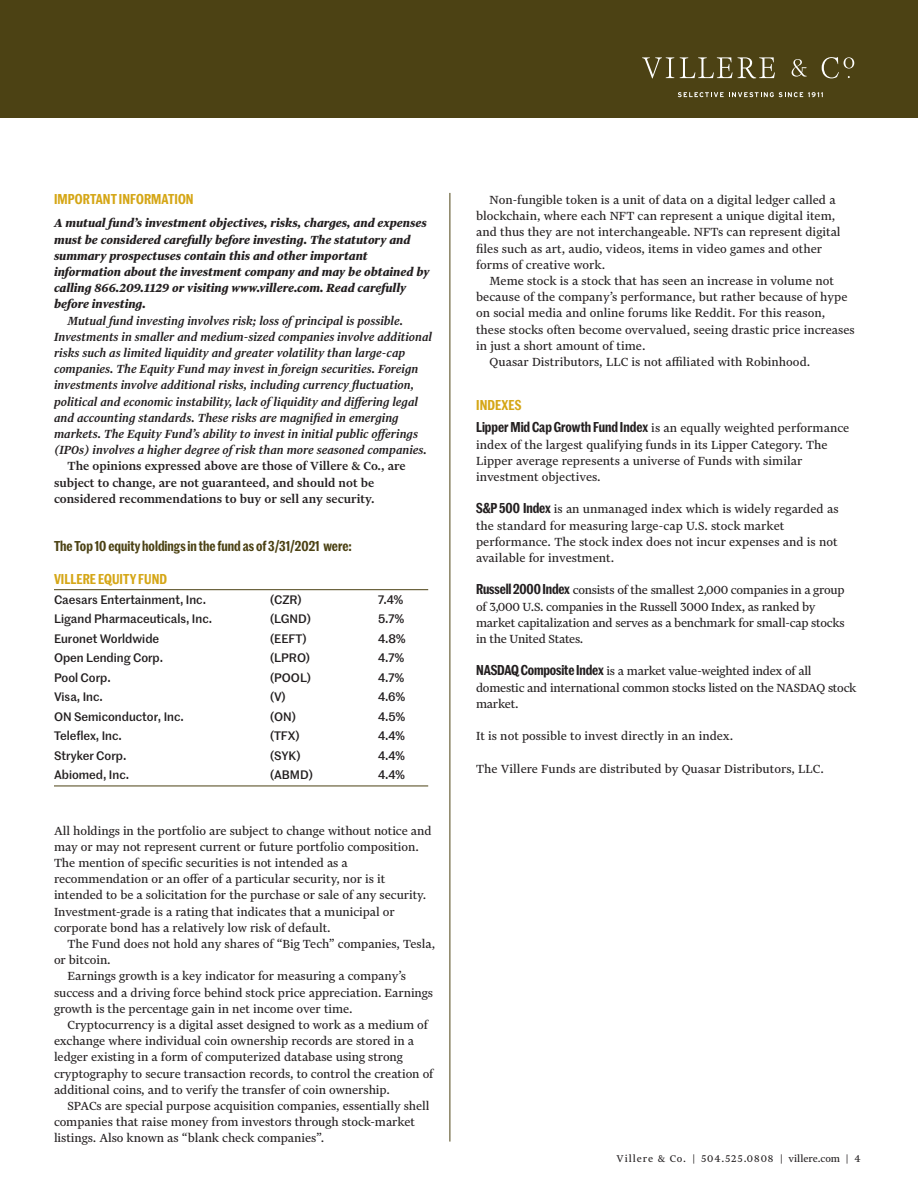
<style>
.page{position:relative;width:918px;height:1188px;background:#fff}
.page>*{position:absolute;margin:0;border:0;box-sizing:border-box;transform-origin:0 0}
.t1{font:13.95px/16.2px "Financier Text";letter-spacing:-.005em;color:#231f20}
.t2{font:italic 500 13.95px/16.2px "Financier Text";color:#231f20}
.t3{font:italic 700 13.95px/16.2px "Financier Text";color:#231f20}
.t4{font:500 13.95px/16.2px "Financier Text";color:#231f20}
.t5{font:600 13.95px "Marr Sans Cond";color:#4c4214}
.t6{font:600 13.95px "Marr Sans Cond";letter-spacing:.005em;color:#d5a616}
.t7{font:500 12px "Marr Sans";color:#231f20}
.t8{font:11.7px "Financier Text";letter-spacing:.08em;color:#231f20}
.s1{font-family:"Marr Sans Cond";font-weight:600}
</style>
<div class="page">
<div style="left:0;top:0;width:918px;height:117px;background:#4c4214"></div>
<hr style="left:54px;top:589px;width:374px;height:1px;background:#4c4214">
<hr style="left:54px;top:786px;width:374px;height:1px;background:#4c4214">
<hr style="left:450px;top:193px;width:1px;height:949px;background:#4c4214">
<svg style="left:642px;top:57px;width:32px;height:21px"></svg>
<svg style="left:680px;top:57px;width:95px;height:21px"></svg>
<svg style="left:792px;top:59px;width:15px;height:18px"></svg>
<svg style="left:822px;top:57px;width:32px;height:21px"></svg>
<svg style="left:678px;top:92px;width:145px;height:5px"></svg>
<p class="t6" style="left:54px;top:189px;width:141px">IMPORTANT INFORMATION</p>
<p class="t3" style="left:54px;top:215px;width:377px">A mutual fund’s investment objectives, risks, charges, and expenses must be considered carefully before investing. The statutory and summary prospectuses contain this and other important information about the investment company and may be obtained by calling 866.209.1129 or visiting www.villere.com. Read carefully before investing.</p>
<p class="t2" style="left:54px;top:312px;width:380px;text-indent:14px">Mutual fund investing involves risk; loss of principal is possible.<br>Investments in smaller and medium-sized companies involve additional risks such as limited liquidity and greater volatility than large-cap companies. The Equity Fund may invest in foreign securities. Foreign investments involve additional risks, including currency fluctuation, political and economic instability, lack of liquidity and differing legal and accounting standards. These risks are magnified in emerging markets. The Equity Fund’s ability to invest in initial public offerings (IPOs) involves a higher degree of risk than more seasoned companies.</p>
<p class="t4" style="left:54px;top:458px;width:353px;text-indent:14px">The opinions expressed above are those of Villere &amp; Co., are subject to change, are not guaranteed, and should not be considered recommendations to buy or sell any security.</p>
<p class="t5" style="left:54px;top:536px;width:299px">The Top 10 equity holdings in the fund as of 3/31/2021 were:</p>
<p class="t6" style="left:54px;top:569px;width:114px">VILLERE EQUITY FUND</p>
<p class="t7" style="left:54px;top:591px;width:154px">Caesars Entertainment, Inc.</p>
<p class="t7" style="left:270px;top:591px;width:33px">(CZR)</p>
<p class="t7" style="left:378px;top:591px;width:27px">7.4%</p>
<p class="t7" style="left:54px;top:610px;width:160px">Ligand Pharmaceuticals, Inc.</p>
<p class="t7" style="left:270px;top:610px;width:42px">(LGND)</p>
<p class="t7" style="left:378px;top:610px;width:28px">5.7%</p>
<p class="t7" style="left:54px;top:630px;width:107px">Euronet Worldwide</p>
<p class="t7" style="left:270px;top:630px;width:38px">(EEFT)</p>
<p class="t7" style="left:378px;top:630px;width:29px">4.8%</p>
<p class="t7" style="left:54px;top:649px;width:111px">Open Lending Corp.</p>
<p class="t7" style="left:270px;top:649px;width:42px">(LPRO)</p>
<p class="t7" style="left:378px;top:649px;width:28px">4.7%</p>
<p class="t7" style="left:54px;top:669px;width:58px">Pool Corp.</p>
<p class="t7" style="left:270px;top:669px;width:43px">(POOL)</p>
<p class="t7" style="left:378px;top:669px;width:28px">4.7%</p>
<p class="t7" style="left:54px;top:688px;width:50px">Visa, Inc.</p>
<p class="t7" style="left:270px;top:688px;width:17px">(V)</p>
<p class="t7" style="left:378px;top:688px;width:29px">4.6%</p>
<p class="t7" style="left:54px;top:708px;width:131px">ON Semiconductor, Inc.</p>
<p class="t7" style="left:270px;top:708px;width:27px">(ON)</p>
<p class="t7" style="left:378px;top:708px;width:29px">4.5%</p>
<p class="t7" style="left:54px;top:727px;width:69px">Teleflex, Inc.</p>
<p class="t7" style="left:270px;top:727px;width:31px">(TFX)</p>
<p class="t7" style="left:378px;top:727px;width:28px">4.4%</p>
<p class="t7" style="left:54px;top:747px;width:74px">Stryker Corp.</p>
<p class="t7" style="left:270px;top:747px;width:32px">(SYK)</p>
<p class="t7" style="left:378px;top:747px;width:28px">4.4%</p>
<p class="t7" style="left:54px;top:766px;width:77px">Abiomed, Inc.</p>
<p class="t7" style="left:270px;top:766px;width:44px">(ABMD)</p>
<p class="t7" style="left:378px;top:766px;width:28px">4.4%</p>
<p class="t1" style="left:54px;top:822px;width:379px">All holdings in the portfolio are subject to change without notice and may or may not represent current or future portfolio composition.<br>The mention of specific securities is not intended as a recommendation or an offer of a particular security, nor is it intended to be a solicitation for the purchase or sale of any security.<br>Investment-grade is a rating that indicates that a municipal or corporate bond has a relatively low risk of default.</p>
<p class="t1" style="left:54px;top:936px;width:383px;text-indent:14px">The Fund does not hold any shares of “Big Tech” companies, Tesla, or bitcoin.</p>
<p class="t1" style="left:54px;top:968px;width:381px;text-indent:14px">Earnings growth is a key indicator for measuring a company’s success and a driving force behind stock price appreciation. Earnings growth is the percentage gain in net income over time.</p>
<p class="t1" style="left:54px;top:1017px;width:381px;text-indent:14px">Cryptocurrency is a digital asset designed to work as a medium of exchange where individual coin ownership records are stored in a ledger existing in a form of computerized database using strong cryptography to secure transaction records, to control the creation of additional coins, and to verify the transfer of coin ownership.</p>
<p class="t1" style="left:54px;top:1098px;width:377px;text-indent:14px">SPACs are special purpose acquisition companies, essentially shell companies that raise money from investors through stock-market listings. Also known as “blank check companies”.</p>
<p class="t1" style="left:476px;top:192px;width:366px;text-indent:14px">Non-fungible token is a unit of data on a digital ledger called a blockchain, where each NFT can represent a unique digital item, and thus they are not interchangeable. NFTs can represent digital files such as art, audio, videos, items in video games and other forms of creative work.</p>
<p class="t1" style="left:476px;top:273px;width:380px;text-indent:14px">Meme stock is a stock that has seen an increase in volume not because of the company’s performance, but rather because of hype on social media and online forums like Reddit. For this reason, these stocks often become overvalued, seeing drastic price increases in just a short amount of time.</p>
<p class="t1" style="left:490px;top:354px;width:322px">Quasar Distributors, LLC is not affiliated with Robinhood.</p>
<p class="t6" style="left:476px;top:394px;width:47px">INDEXES</p>
<p class="t1" style="left:476px;top:420px;width:375px"><span class="s1">Lipper Mid Cap Growth Fund Index</span> is an equally weighted performance index of the largest qualifying funds in its Lipper Category. The Lipper average represents a universe of Funds with similar investment objectives.</p>
<p class="t1" style="left:476px;top:501px;width:364px"><span class="s1">S&amp;P 500 Index</span> is an unmanaged index which is widely regarded as the standard for measuring large-cap U.S. stock market performance. The stock index does not incur expenses and is not available for investment.</p>
<p class="t1" style="left:476px;top:582px;width:370px"><span class="s1">Russell 2000 Index</span> consists of the smallest 2,000 companies in a group of 3,000 U.S. companies in the Russell 3000 Index, as ranked by market capitalization and serves as a benchmark for small-cap stocks in the United States.</p>
<p class="t1" style="left:476px;top:663px;width:382px"><span class="s1">NASDAQ Composite Index</span> is a market value-weighted index of all domestic and international common stocks listed on the NASDAQ stock market.</p>
<p class="t1" style="left:476px;top:728px;width:259px">It is not possible to invest directly in an index.</p>
<p class="t1" style="left:476px;top:760px;width:349px">The Villere Funds are distributed by Quasar Distributors, LLC.</p>
<p class="t8" style="left:617px;top:1152px;width:246px">Villere &amp; Co. | 504.525.0808 | villere.com | 4</p>
</div>
